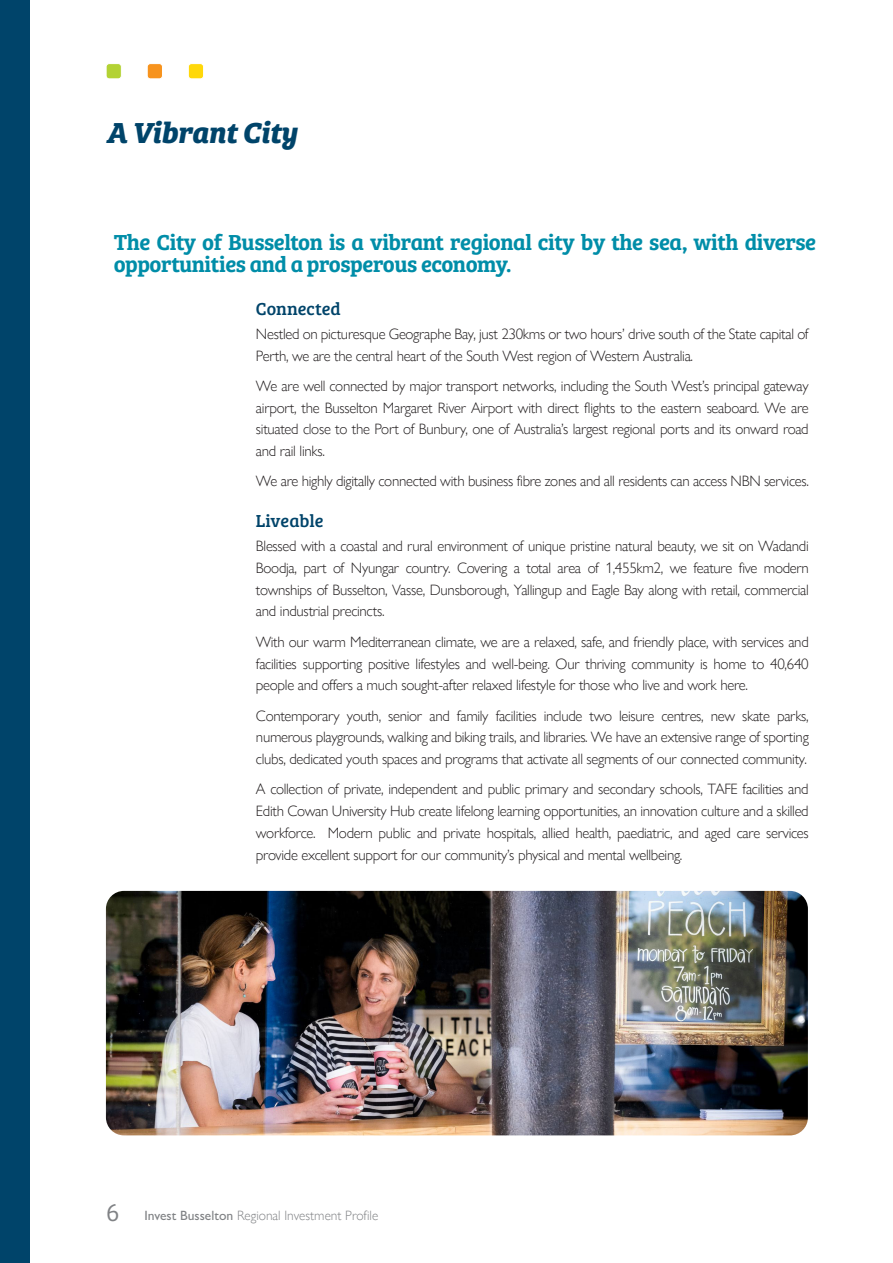
<style>
.page{position:relative;width:893px;height:1263px;background:#fff}
.page>*{position:absolute;margin:0;border:0;box-sizing:border-box;transform-origin:0 0}
.Heading{font:italic 700 30px "Bree Serif";letter-spacing:-.015em;color:#00446a}
.t1{font:25.5px "Bree Serif Lt";color:#808285}
.Intro{font:22.5px/21.8px "Bree Serif Sb";letter-spacing:-.02em;color:#008da8}
.Heading_3{font:18px "Bree Serif";color:#00446a}
.Body_copy{font:300 15px/21.8px "Gill Sans Nova";letter-spacing:-.02em;color:#231f20;text-align:justify}
.t2{font:300 13.5px "Gill Sans Nova";color:#808285}
.s1{font-weight:500}
</style>
<div class="page">
<img style="left:106px;top:891px;width:702px;height:244px">
<div style="left:0;top:0;width:30px;height:1263px;background:#00446a"></div>
<div style="left:106px;top:64px;width:15px;height:15px;background:#b3d234;border-radius:3px"></div>
<div style="left:106px;top:63px;width:16px;height:16px;border:1px solid #fff;border-radius:3px"></div>
<div style="left:147px;top:64px;width:15px;height:15px;background:#f7931d;border-radius:3px"></div>
<div style="left:147px;top:63px;width:16px;height:16px;border:1px solid #fff;border-radius:3px"></div>
<div style="left:188px;top:64px;width:16px;height:15px;background:#ffd80a;border-radius:3px"></div>
<div style="left:188px;top:63px;width:16px;height:16px;border:1px solid #fff;border-radius:3px"></div>
<p class="Heading" style="left:106px;top:109px;width:193px">A Vibrant City</p>
<p class="Intro" style="left:114px;top:230px;width:704px">The City of Busselton is a vibrant regional city by the sea, with diverse opportunities and a prosperous economy.</p>
<p class="Heading_3" style="left:256px;top:296px;width:86px">Connected</p>
<p class="Body_copy" style="left:256px;top:323px;width:554px">Nestled on picturesque Geographe Bay, just 230kms or two hours’ drive south of the State capital of<br>Perth, we are the central heart of the South West region of Western Australia.</p>
<p class="Body_copy" style="left:256px;top:375px;width:554px">We are well connected by major transport networks, including the South West’s principal gateway airport, the Busselton Margaret River Airport with direct flights to the eastern seaboard. We are situated close to the Port of Bunbury, one of Australia’s largest regional ports and its onward road and rail links.</p>
<p class="Body_copy" style="left:256px;top:471px;width:554px">We are highly digitally connected with business fibre zones and all residents can access NBN services.</p>
<p class="Heading_3" style="left:256px;top:508px;width:69px">Liveable</p>
<p class="Body_copy" style="left:256px;top:535px;width:554px">Blessed with a coastal and rural environment of unique pristine natural beauty, we sit on Wadandi Boodja, part of Nyungar country. Covering a total area of 1,455km2, we feature five modern townships of Busselton, Vasse, Dunsborough, Yallingup and Eagle Bay along with retail, commercial and industrial precincts.</p>
<p class="Body_copy" style="left:256px;top:631px;width:554px">With our warm Mediterranean climate, we are a relaxed, safe, and friendly place, with services and facilities supporting positive lifestyles and well-being. Our thriving community is home to 40,640 people and offers a much sought-after relaxed lifestyle for those who live and work here.</p>
<p class="Body_copy" style="left:256px;top:705px;width:554px">Contemporary youth, senior and family facilities include two leisure centres, new skate parks, numerous playgrounds, walking and biking trails, and libraries. We have an extensive range of sporting clubs, dedicated youth spaces and programs that activate all segments of our connected community.</p>
<p class="Body_copy" style="left:256px;top:778px;width:554px">A collection of private, independent and public primary and secondary schools, TAFE facilities and Edith Cowan University Hub create lifelong learning opportunities, an innovation culture and a skilled workforce. Modern public and private hospitals, allied health, paediatric, and aged care services provide excellent support for our community’s physical and mental wellbeing.</p>
<h2 class="t1" style="left:106px;top:1193px;width:15px">6</h2>
<p class="t2" style="left:145px;top:1207px;width:235px"><span class="s1">Invest Busselton</span> Regional Investment Profile</p>
</div>
